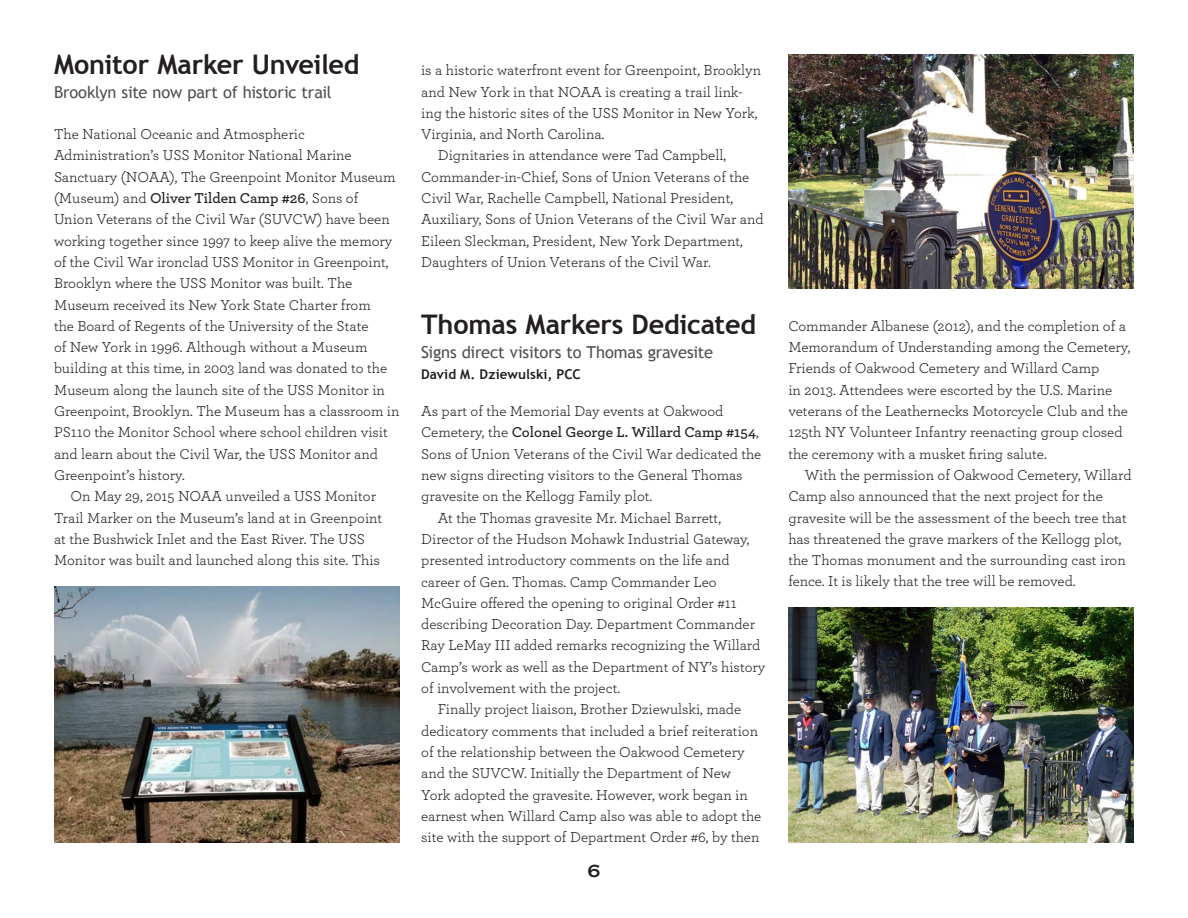
<style>
.page{position:relative;width:1188px;height:918px;background:#fff}
.page>*{position:absolute;margin:0;border:0;box-sizing:border-box;transform-origin:0 0}
.t1{font:700 27px "Trebuchet MS";letter-spacing:-.01em;color:#231f20}
.t2{font:700 18px "Copperplate Gothic";color:#231f20}
.t3{font:16.5px "Trebuchet MS";letter-spacing:-.015em;color:#505050}
.t4{font:15px/21.3px "Archer";color:#231f20}
.t5{font:600 15px "Archer";color:#231f20}
.t6{font:700 13.5px "Trebuchet MS";letter-spacing:.005em;color:#231f20}
.s1{font-weight:400}
</style>
<div class="page">
<img style="left:54px;top:586px;width:346px;height:256px">
<img style="left:789px;top:54px;width:345px;height:234px">
<img style="left:788px;top:608px;width:346px;height:234px">
<h1 class="t1" style="left:54px;top:47px;width:307px">Monitor Marker Unveiled</h1>
<p class="t3" style="left:54px;top:82px;width:279px">Brooklyn site now part of historic trail</p>
<p class="t4" style="left:54px;top:123px;width:252px">The National Oceanic and Atmospheric</p>
<p class="t4" style="left:54px;top:144px;width:299px">Administration’s USS Monitor National Marine</p>
<p class="t4" style="left:54px;top:165px;width:343px">Sanctuary (NOAA), The Greenpoint Monitor Museum</p>
<p class="t5" style="left:54px;top:187px;width:306px"><span class="s1">(Museum) and</span> Oliver Tilden Camp #26<span class="s1">, Sons of</span></p>
<p class="t4" style="left:54px;top:208px;width:337px">Union Veterans of the Civil War (SUVCW) have been</p>
<p class="t4" style="left:54px;top:229px;width:340px">working together since 1997 to keep alive the memory</p>
<p class="t4" style="left:54px;top:251px;width:336px">of the Civil War ironclad USS Monitor in Greenpoint,</p>
<p class="t4" style="left:54px;top:272px;width:300px">Brooklyn where the USS Monitor was built. The</p>
<p class="t4" style="left:54px;top:293px;width:318px">Museum received its New York State Charter from</p>
<p class="t4" style="left:54px;top:315px;width:316px">the Board of Regents of the University of the State</p>
<p class="t4" style="left:54px;top:336px;width:315px">of New York in 1996. Although without a Museum</p>
<p class="t4" style="left:54px;top:357px;width:335px">building at this time, in 2003 land was donated to the</p>
<p class="t4" style="left:54px;top:378px;width:333px">Museum along the launch site of the USS Monitor in</p>
<p class="t4" style="left:54px;top:400px;width:347px">Greenpoint, Brooklyn. The Museum has a classroom in</p>
<p class="t4" style="left:54px;top:421px;width:335px">PS110 the Monitor School where school children visit</p>
<p class="t4" style="left:54px;top:442px;width:325px">and learn about the Civil War, the USS Monitor and</p>
<p class="t4" style="left:54px;top:464px;width:132px">Greenpoint’s history.</p>
<p class="t4" style="left:71px;top:485px;width:307px">On May 29, 2015 NOAA unveiled a USS Monitor</p>
<p class="t4" style="left:54px;top:506px;width:330px">Trail Marker on the Museum’s land at in Greenpoint</p>
<p class="t4" style="left:54px;top:528px;width:313px">at the Bushwick Inlet and the East River. The USS</p>
<p class="t4" style="left:54px;top:549px;width:328px">Monitor was built and launched along this site. This</p>
<p class="t4" style="left:421px;top:59px;width:341px">is a historic waterfront event for Greenpoint, Brooklyn</p>
<p class="t4" style="left:421px;top:80px;width:323px">and New York in that NOAA is creating a trail link-</p>
<p class="t4" style="left:421px;top:102px;width:338px">ing the historic sites of the USS Monitor in New York,</p>
<p class="t4" style="left:421px;top:123px;width:185px">Virginia, and North Carolina.</p>
<p class="t4" style="left:438px;top:144px;width:290px">Dignitaries in attendance were Tad Campbell,</p>
<p class="t4" style="left:421px;top:165px;width:330px">Commander-in-Chief, Sons of Union Veterans of the</p>
<p class="t4" style="left:421px;top:187px;width:313px">Civil War, Rachelle Campbell, National President,</p>
<p class="t4" style="left:421px;top:208px;width:344px">Auxiliary, Sons of Union Veterans of the Civil War and</p>
<p class="t4" style="left:421px;top:229px;width:323px">Eileen Sleckman, President, New York Department,</p>
<p class="t4" style="left:421px;top:251px;width:291px">Daughters of Union Veterans of the Civil War.</p>
<h1 class="t1" style="left:421px;top:307px;width:336px">Thomas Markers Dedicated</h1>
<p class="t3" style="left:421px;top:342px;width:293px">Signs direct visitors to Thomas gravesite</p>
<p class="t6" style="left:421px;top:366px;width:161px">David M. Dziewulski, PCC</p>
<p class="t4" style="left:421px;top:400px;width:304px">As part of the Memorial Day events at Oakwood</p>
<p class="t5" style="left:421px;top:421px;width:339px"><span class="s1">Cemetery, the</span> Colonel George L. Willard Camp #154<span class="s1">,</span></p>
<p class="t4" style="left:421px;top:442px;width:342px">Sons of Union Veterans of the Civil War dedicated the</p>
<p class="t4" style="left:421px;top:464px;width:323px">new signs directing visitors to the General Thomas</p>
<p class="t4" style="left:421px;top:485px;width:233px">gravesite on the Kellogg Family plot.</p>
<p class="t4" style="left:438px;top:506px;width:285px">At the Thomas gravesite Mr. Michael Barrett,</p>
<p class="t4" style="left:421px;top:528px;width:330px">Director of the Hudson Mohawk Industrial Gateway,</p>
<p class="t4" style="left:421px;top:549px;width:310px">presented introductory comments on the life and</p>
<p class="t4" style="left:421px;top:570px;width:297px">career of Gen. Thomas. Camp Commander Leo</p>
<p class="t4" style="left:421px;top:591px;width:317px">McGuire offered the opening to original Order #11</p>
<p class="t4" style="left:421px;top:613px;width:335px">describing Decoration Day. Department Commander</p>
<p class="t4" style="left:421px;top:634px;width:341px">Ray LeMay III added remarks recognizing the Willard</p>
<p class="t4" style="left:421px;top:655px;width:346px">Camp’s work as well as the Department of NY’s history</p>
<p class="t4" style="left:421px;top:677px;width:201px">of involvement with the project.</p>
<p class="t4" style="left:438px;top:698px;width:305px">Finally project liaison, Brother Dziewulski, made</p>
<p class="t4" style="left:421px;top:719px;width:338px">dedicatory comments that included a brief reiteration</p>
<p class="t4" style="left:421px;top:741px;width:325px">of the relationship between the Oakwood Cemetery</p>
<p class="t4" style="left:421px;top:762px;width:311px">and the SUVCW. Initially the Department of New</p>
<p class="t4" style="left:421px;top:783px;width:328px">York adopted the gravesite. However, work began in</p>
<p class="t4" style="left:421px;top:804px;width:342px">earnest when Willard Camp also was able to adopt the</p>
<p class="t4" style="left:421px;top:826px;width:340px">site with the support of Department Order #6, by then</p>
<p class="t2" style="left:588px;top:861px;width:14px">6</p>
<p class="t4" style="left:788px;top:315px;width:344px">Commander Albanese (2012), and the completion of a Memorandum of Understanding among the Cemetery, Friends of Oakwood Cemetery and Willard Camp<br>in 2013. Attendees were escorted by the U.S. Marine veterans of the Leathernecks Motorcycle Club and the 125th NY Volunteer Infantry reenacting group closed the ceremony with a musket firing salute.</p>
<p class="t4" style="left:788px;top:464px;width:345px;text-indent:17px">With the permission of Oakwood Cemetery, Willard Camp also announced that the next project for the gravesite will be the assessment of the beech tree that has threatened the grave markers of the Kellogg plot, the Thomas monument and the surrounding cast iron fence. It is likely that the tree will be removed.</p>
</div>
